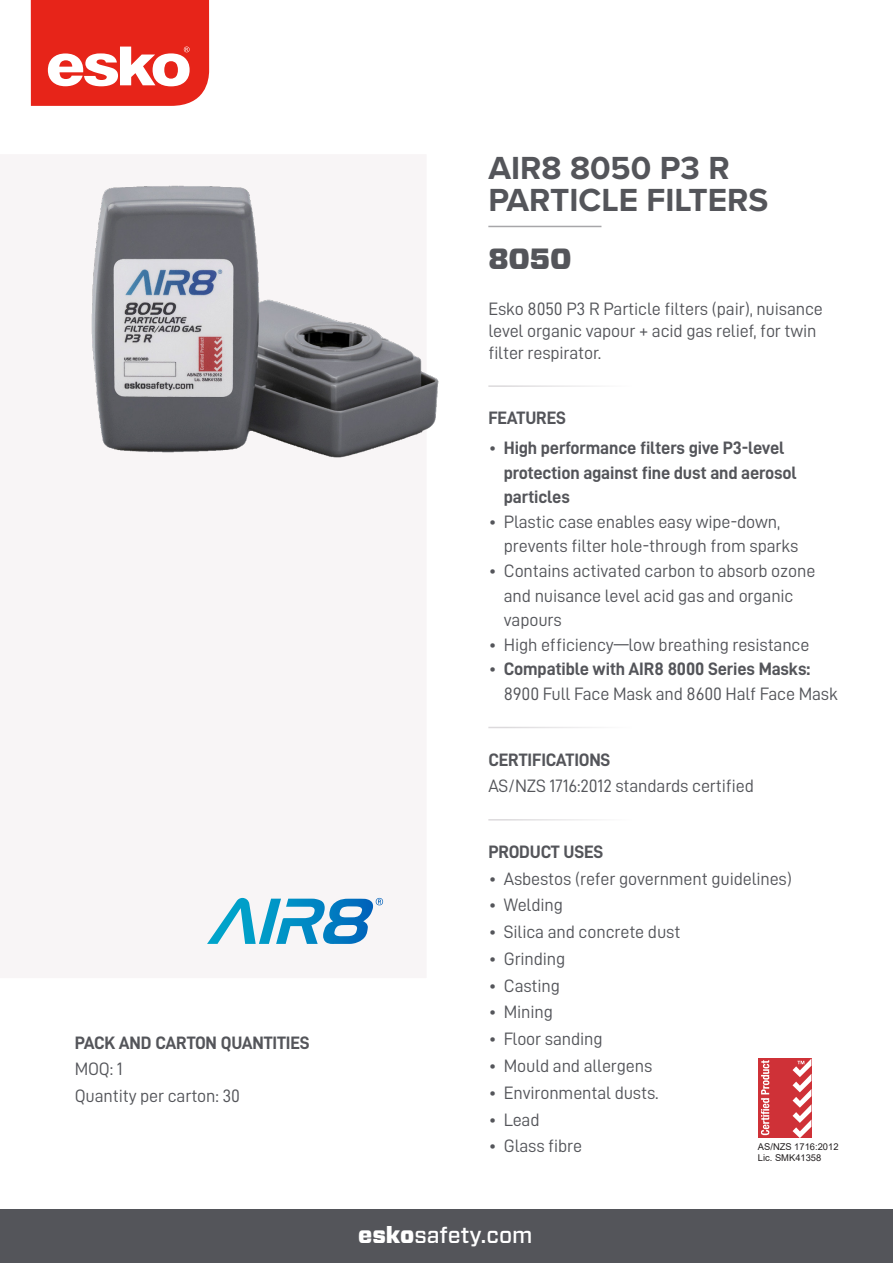
<style>
.page{position:relative;width:893px;height:1263px;background:#fff}
.page>*{position:absolute;margin:0;border:0;box-sizing:border-box;transform-origin:0 0}
.t1{font:700 33.15px/31.7px "Proxima Nova";color:#54555a}
.t2{font:900 29.25px "Forza";color:#54555a}
.t3{font:500 22.5px "Forza";color:#fff}
.t4{font:18px/24.6px "D DIN";letter-spacing:-.01em;color:#54555a}
.t5{font:18px/24.6px "D DIN Bold";letter-spacing:-.01em;color:#54555a}
.t6{font:9.3px "Arial";color:#231f20}
.s1{font-family:"D DIN"}
.s2{font-family:"D DIN Bold"}
.s3{font-weight:900}
</style>
<div class="page">
<div style="left:0;top:1209px;width:893px;height:54px;background:#54555a"></div>
<svg style="left:31px;top:0;width:178px;height:106px"></svg>
<hr style="left:488px;top:385px;width:144px;height:2px;background:#dcdadc">
<hr style="left:488px;top:727px;width:144px;height:1px;background:#dcdadc">
<hr style="left:488px;top:819px;width:144px;height:1px;background:#dcdadc">
<hr style="left:488px;top:226px;width:113px;height:1px;background:#a7a6a9">
<img style="left:91px;top:185px;width:348px;height:273px">
<svg style="left:207px;top:898px;width:176px;height:46px"></svg>
<div style="left:758px;top:1059px;width:53px;height:79px;background:#cf3137"></div>
<svg style="left:792px;top:1058px;width:19px;height:80px"></svg>
<svg style="left:761px;top:1060px;width:8px;height:75px"></svg>
<p class="t5" style="left:75px;top:1030px;width:237px">PACK AND CARTON QUANTITIES</p>
<p class="t4" style="left:75px;top:1056px;width:50px">MOQ: 1</p>
<p class="t4" style="left:75px;top:1083px;width:167px">Quantity per carton: 30</p>
<p class="t1" style="left:488px;top:151px;width:281px">AIR8 8050 P3 R<br>PARTICLE FILTERS</p>
<p class="t2" style="left:488px;top:239px;width:85px">8050</p>
<p class="t4" style="left:488px;top:298px;width:336px;line-height:21.6px">Esko 8050 P3 R Particle filters (pair), nuisance level organic vapour + acid gas relief, for twin filter respirator.</p>
<p class="t5" style="left:488px;top:405px;width:79px">FEATURES</p>
<p class="t5" style="left:504px;top:435px;width:294px;text-indent:-15px"><span class="s1">•</span> High performance filters give P3-level protection against fine dust and aerosol particles</p>
<p class="t4" style="left:504px;top:509px;width:296px;text-indent:-15px">• Plastic case enables easy wipe-down, prevents filter hole-through from sparks</p>
<p class="t4" style="left:504px;top:558px;width:313px;text-indent:-15px">• Contains activated carbon to absorb ozone and nuisance level acid gas and organic vapours</p>
<p class="t4" style="left:488px;top:632px;width:323px">• High efficiency—low breathing resistance</p>
<p class="t4" style="left:504px;top:656px;width:336px;text-indent:-15px">• <span class="s2">Compatible with AIR8 8000 Series Masks:<br></span>8900 Full Face Mask and 8600 Half Face Mask</p>
<p class="t5" style="left:488px;top:747px;width:124px">CERTIFICATIONS</p>
<p class="t4" style="left:488px;top:773px;width:267px">AS/NZS 1716:2012 standards certified</p>
<p class="t5" style="left:488px;top:839px;width:117px">PRODUCT USES</p>
<p class="t4" style="left:488px;top:866px;width:305px">• Asbestos (refer government guidelines)</p>
<p class="t4" style="left:488px;top:892px;width:76px">• Welding</p>
<p class="t4" style="left:488px;top:919px;width:194px">• Silica and concrete dust</p>
<p class="t4" style="left:488px;top:946px;width:79px">• Grinding</p>
<p class="t4" style="left:488px;top:973px;width:73px">• Casting</p>
<p class="t4" style="left:488px;top:1000px;width:66px">• Mining</p>
<p class="t4" style="left:488px;top:1026px;width:116px">• Floor sanding</p>
<p class="t4" style="left:488px;top:1053px;width:165px">• Mould and allergens</p>
<p class="t4" style="left:488px;top:1080px;width:172px">• Environmental dusts.</p>
<p class="t4" style="left:488px;top:1107px;width:53px">• Lead</p>
<p class="t4" style="left:488px;top:1133px;width:95px">• Glass fibre</p>
<p class="t6" style="left:758px;top:1140px;width:82px">AS/NZS 1716:2012</p>
<p class="t6" style="left:758px;top:1151px;width:65px">Lic. SMK41358</p>
<p class="t3" style="left:358px;top:1220px;width:176px"><span class="s3">esko</span>safety.com</p>
</div>
